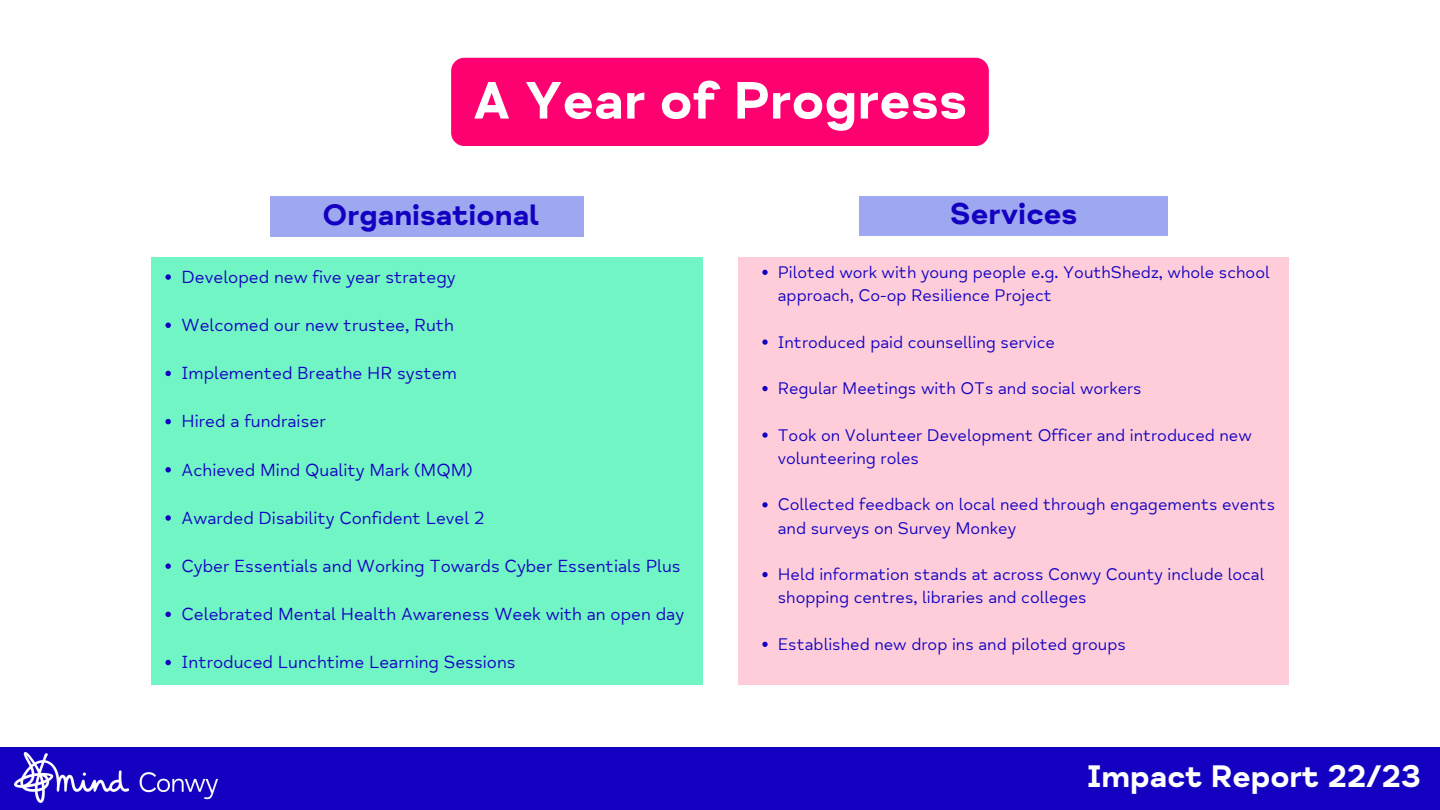
<style>
.page{position:relative;width:1440px;height:810px;background:#fff}
.page>*{position:absolute;margin:0;border:0;box-sizing:border-box;transform-origin:0 0}
.t1{font:53.9px "Mind Meridian Display";color:#fff}
.t2{font:31.5px "Mind Meridian Display";color:#fff}
.t3{font:30.4px "Mind Meridian Display";color:#1300c1}
.t4{font:29.8px "Mind Meridian Display";color:#1300c1}
.t5{font:17.7px "Mind Meridian";color:#1300c1}
.t6{font:17px/23.2px "Mind Meridian";color:#1300c1}
</style>
<div class="page">
<div style="left:270px;top:196px;width:314px;height:40px;background:#9da8f0"></div>
<div style="left:0;top:747px;width:1440px;height:63px;background:#1300c1"></div>
<img style="left:14px;top:753px;width:203px;height:49px">
<div style="left:151px;top:257px;width:552px;height:427px;background:#71f5c4"></div>
<svg style="left:165px;top:274px;width:6px;height:6px"></svg>
<svg style="left:165px;top:323px;width:6px;height:5px"></svg>
<svg style="left:165px;top:371px;width:6px;height:5px"></svg>
<svg style="left:165px;top:419px;width:6px;height:5px"></svg>
<svg style="left:165px;top:467px;width:6px;height:6px"></svg>
<svg style="left:165px;top:515px;width:6px;height:6px"></svg>
<svg style="left:165px;top:563px;width:6px;height:6px"></svg>
<svg style="left:165px;top:612px;width:6px;height:5px"></svg>
<svg style="left:165px;top:660px;width:6px;height:5px"></svg>
<div style="left:738px;top:257px;width:551px;height:427px;background:#ffcdd9"></div>
<svg style="left:762px;top:270px;width:6px;height:5px"></svg>
<svg style="left:762px;top:339px;width:6px;height:6px"></svg>
<svg style="left:762px;top:386px;width:6px;height:5px"></svg>
<svg style="left:762px;top:432px;width:6px;height:6px"></svg>
<svg style="left:762px;top:502px;width:6px;height:5px"></svg>
<svg style="left:762px;top:572px;width:6px;height:5px"></svg>
<svg style="left:762px;top:642px;width:6px;height:5px"></svg>
<div style="left:859px;top:196px;width:309px;height:40px;background:#9da8f0"></div>
<div style="left:451px;top:58px;width:538px;height:88px;background:#ff0071;border-radius:13px"></div>
<p class="t1" style="left:473px;top:68px;width:496px">A Year of Progress</p>
<p class="t4" style="left:323px;top:198px;width:218px">Organisational</p>
<p class="t3" style="left:950px;top:196px;width:129px">Services</p>
<p class="t5" style="left:182px;top:266px;width:276px">Developed new five year strategy</p>
<p class="t5" style="left:182px;top:315px;width:274px">Welcomed our new trustee, Ruth</p>
<p class="t5" style="left:182px;top:363px;width:277px">Implemented Breathe HR system</p>
<p class="t5" style="left:182px;top:411px;width:146px">Hired a fundraiser</p>
<p class="t5" style="left:182px;top:459px;width:293px">Achieved Mind Quality Mark (MQM)</p>
<p class="t5" style="left:182px;top:507px;width:304px">Awarded Disability Confident Level 2</p>
<p class="t5" style="left:182px;top:555px;width:501px">Cyber Essentials and Working Towards Cyber Essentials Plus</p>
<p class="t5" style="left:182px;top:604px;width:504px">Celebrated Mental Health Awareness Week with an open day</p>
<p class="t5" style="left:182px;top:652px;width:336px">Introduced Lunchtime Learning Sessions</p>
<p class="t6" style="left:778px;top:261px;width:494px">Piloted work with young people e.g. YouthShedz, whole school approach, Co-op Resilience Project</p>
<p class="t6" style="left:778px;top:331px;width:279px">Introduced paid counselling service</p>
<p class="t6" style="left:778px;top:377px;width:365px">Regular Meetings with OTs and social workers</p>
<p class="t6" style="left:778px;top:424px;width:476px">Took on Volunteer Development Officer and introduced new volunteering roles</p>
<p class="t6" style="left:778px;top:493px;width:499px">Collected feedback on local need through engagements events and surveys on Survey Monkey</p>
<p class="t6" style="left:778px;top:563px;width:488px">Held information stands at across Conwy County include local shopping centres, libraries and colleges</p>
<p class="t6" style="left:778px;top:633px;width:350px">Established new drop ins and piloted groups</p>
<p class="t2" style="left:1087px;top:758px;width:335px">Impact Report 22/23</p>
</div>
